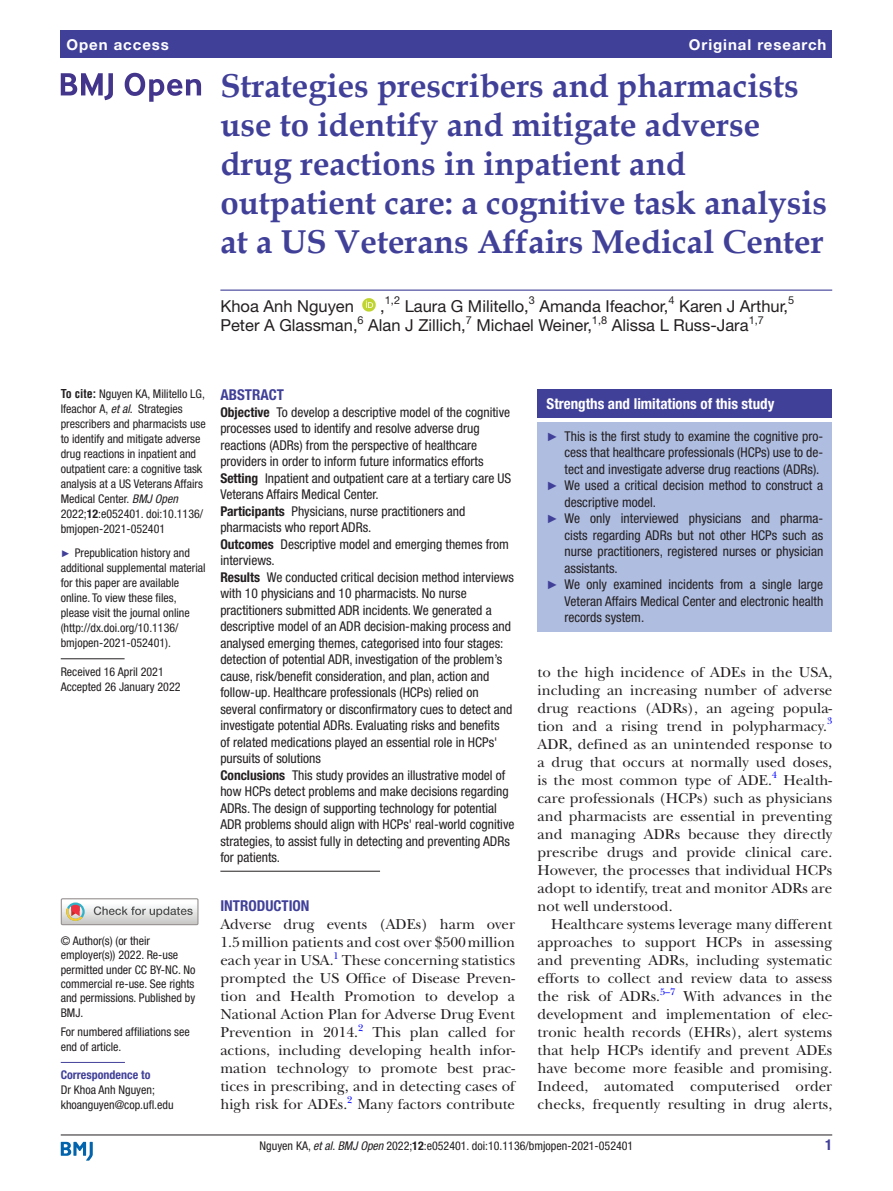
<style>
.page{position:relative;width:893px;height:1191px;background:#fff}
.page>*{position:absolute;margin:0;border:0;box-sizing:border-box;transform-origin:0 0}
.t1{font:700 33px/39px "Book Antiqua";color:#414099}
.t2{font:16.5px "Helvetica Neue LT Std";color:#231f20}
.t3{font:15px/18px "New Baskerville";color:#231f20;text-align:justify}
.t4{font:700 condensed 15px "Helvetica Neue LT Std";color:#fff}
.t5{font:700 15px "Helvetica Neue LT Std";letter-spacing:.065em;color:#fff}
.t6{font:700 condensed 15px "Helvetica Neue LT Std";color:#414099}
.t7{font:condensed 13.5px/16.5px "Helvetica Neue LT Std";color:#231f20}
.t8{font:condensed 12px/15px "Helvetica Neue LT Std";color:#231f20}
.t9{font:700 condensed 12px "Helvetica Neue LT Std";color:#414099}
.t10{font:10.95px "Helvetica Neue LT Std";color:#231f20}
.t11{font:9.9px "New Baskerville";color:#00f}
.s1{font-family:"Helvetica LT Std";font-weight:700}
.s2{font-style:italic}
.s3{font-weight:700}
.s4{font-family:"Arial";font-stretch:normal;font-size:9.75px;color:#414099}
.s5{font-family:"Arial";font-stretch:normal;font-size:12px;color:#414099}
</style>
<div class="page">
<hr style="left:61px;top:1134px;width:771px;height:1px;background:#231f20">
<svg style="left:61px;top:1141px;width:32px;height:19px"></svg>
<div style="left:61px;top:31px;width:771px;height:27px;background:#414099"></div>
<hr style="left:220px;top:289px;width:612px;height:2px;background:#414099">
<svg style="left:362px;top:298px;width:14px;height:14px"></svg>
<hr style="left:61px;top:658px;width:64px;height:1px;background:#231f20">
<hr style="left:61px;top:1062px;width:64px;height:1px;background:#414099">
<svg style="left:61px;top:73px;width:52px;height:27px"></svg>
<svg style="left:125px;top:73px;width:76px;height:29px"></svg>
<div style="left:61px;top:898px;width:138px;height:27px;border:1px solid #969090"></div>
<svg style="left:61px;top:898px;width:137px;height:26px"></svg>
<hr style="left:220px;top:871px;width:160px;height:1px;background:#231f20">
<div style="left:538px;top:389px;width:294px;height:29px;background:#414099"></div>
<div style="left:538px;top:422px;width:294px;height:209px;background:#afbde1"></div>
<p class="t5" style="left:66px;top:35px;width:104px">Open access</p>
<p class="t5" style="left:689px;top:35px;width:139px">Original research</p>
<h1 class="t1" style="left:220px;top:66px;width:608px">Strategies prescribers and pharmacists use to identify and mitigate adverse drug reactions in inpatient and outpatient care: a cognitive task analysis at a US Veterans Affairs Medical Center</h1>
<p class="t10" style="left:385px;top:294px;width:17px">1,2</p>
<p class="t2" style="left:405px;top:296px;width:126px">Laura G Militello,</p>
<p class="t10" style="left:529px;top:294px;width:8px">3</p>
<p class="t2" style="left:539px;top:296px;width:130px">Amanda Ifeachor,</p>
<p class="t10" style="left:668px;top:294px;width:8px">4</p>
<p class="t2" style="left:679px;top:296px;width:111px">Karen J Arthur,</p>
<p class="t10" style="left:788px;top:294px;width:8px">5</p>
<p class="t2" style="left:220px;top:296px;width:135px">Khoa Anh Nguyen</p>
<p class="t2" style="left:380px;top:296px;width:6px">,</p>
<p class="t2" style="left:220px;top:315px;width:139px">Peter A Glassman,</p>
<p class="t10" style="left:358px;top:313px;width:8px">6</p>
<p class="t2" style="left:368px;top:315px;width:99px">Alan J Zillich,</p>
<p class="t10" style="left:466px;top:313px;width:8px">7</p>
<p class="t2" style="left:476px;top:315px;width:117px">Michael Weiner,</p>
<p class="t10" style="left:592px;top:313px;width:17px">1,8</p>
<p class="t2" style="left:612px;top:315px;width:138px">Alissa L Russ-Jara</p>
<p class="t10" style="left:749px;top:313px;width:17px">1,7</p>
<p class="t8" style="left:61px;top:386px;width:147px"><span class="s1">To cite:</span> Nguyen KA, Militello LG,<br>Ifeachor A, <span class="s2">et al</span>. Strategies prescribers and pharmacists use to identify and mitigate adverse drug reactions in inpatient and outpatient care: a cognitive task analysis at a US Veterans Affairs<br>Medical Center. <span class="s2">BMJ Open<br></span>2022;<span class="s3">12</span>:e052401. doi:10.1136/ bmjopen-2021-052401</p>
<p class="t8" style="left:61px;top:545px;width:146px"><span class="s4">►</span> Prepublication history and additional supplemental material for this paper are available online. To view these files, please visit the journal online (http://dx.doi.org/10.1136/ bmjopen-2021-052401).</p>
<p class="t8" style="left:61px;top:664px;width:121px">Received 16 April 2021<br>Accepted 26 January 2022</p>
<p class="t8" style="left:61px;top:933px;width:136px;line-height:14.4px">© Author(s) (or their employer(s)) 2022. Re-use permitted under CC BY-NC. No commercial re-use. See rights and permissions. Published by<br>BMJ.</p>
<p class="t8" style="left:61px;top:1024px;width:130px">For numbered affiliations see end of article.</p>
<p class="t9" style="left:61px;top:1067px;width:91px">Correspondence to</p>
<p class="t8" style="left:61px;top:1082px;width:114px">Dr Khoa Anh Nguyen; khoanguyen@cop.ufl.edu</p>
<p class="t6" style="left:220px;top:386px;width:65px">ABSTRACT</p>
<p class="t7" style="left:220px;top:403px;width:296px"><span class="s3">Objective</span> To develop a descriptive model of the cognitive processes used to identify and resolve adverse drug reactions (ADRs) from the perspective of healthcare providers in order to inform future informatics efforts <span class="s3">Setting</span> Inpatient and outpatient care at a tertiary care US Veterans Affairs Medical Center.<br><span class="s3">Participants</span> Physicians, nurse practitioners and pharmacists who report ADRs.<br><span class="s3">Outcomes</span> Descriptive model and emerging themes from interviews.<br><span class="s3">Results</span> We conducted critical decision method interviews with 10 physicians and 10 pharmacists. No nurse practitioners submitted ADR incidents. We generated a descriptive model of an ADR decision-making process and analysed emerging themes, categorised into four stages: detection of potential ADR, investigation of the problem’s cause, risk/benefit consideration, and plan, action and follow-up. Healthcare professionals (HCPs) relied on several confirmatory or disconfirmatory cues to detect and investigate potential ADRs. Evaluating risks and benefits<br>of related medications played an essential role in HCPs' pursuits of solutions<br><span class="s3">Conclusions</span> This study provides an illustrative model of how HCPs detect problems and make decisions regarding ADRs. The design of supporting technology for potential ADR problems should align with HCPs' real-world cognitive strategies, to assist fully in detecting and preventing ADRs for patients.</p>
<p class="t6" style="left:220px;top:897px;width:91px">INTRODUCTION</p>
<p class="t3" style="left:220px;top:915px;width:296px">Adverse drug events (ADEs) harm over 1.5million patients and cost over $500million each year in USA.</p>
<p class="t11" style="left:334px;top:949px;width:7px">1</p>
<p class="t3" style="left:220px;top:951px;width:296px;text-indent:121px">These concerning statistics prompted the US Office of Disease Preven&shy;tion and Health Promotion to develop a National Action Plan for Adverse Drug Event Prevention in 2014.</p>
<p class="t11" style="left:358px;top:1021px;width:7px">2</p>
<p class="t3" style="left:220px;top:1023px;width:296px;text-indent:152px">This plan called for actions, including developing health infor&shy;mation technology to promote best prac&shy;tices in prescribing, and in detecting cases of high risk for ADEs.<sup>2</sup> Many factors contribute</p>
<p class="t4" style="left:547px;top:395px;width:229px">Strengths and limitations of this study</p>
<p class="t7" style="left:547px;top:428px;width:278px"><span class="s5">►</span> This is the first study to examine the cognitive pro-</p>
<p class="t7" style="left:565px;top:444px;width:260px">cess that healthcare professionals (HCPs) use to de-</p>
<p class="t7" style="left:565px;top:461px;width:256px">tect and investigate adverse drug reactions (ADRs).</p>
<p class="t7" style="left:547px;top:477px;width:278px"><span class="s5">►</span> We used a critical decision method to construct a</p>
<p class="t7" style="left:565px;top:494px;width:93px">descriptive model.</p>
<p class="t7" style="left:547px;top:510px;width:278px"><span class="s5">►</span> We only interviewed physicians and pharma-</p>
<p class="t7" style="left:565px;top:527px;width:260px">cists regarding ADRs but not other HCPs such as</p>
<p class="t7" style="left:565px;top:543px;width:260px">nurse practitioners, registered nurses or physician</p>
<p class="t7" style="left:565px;top:560px;width:55px">assistants.</p>
<p class="t7" style="left:547px;top:576px;width:278px"><span class="s5">►</span> We only examined incidents from a single large</p>
<p class="t7" style="left:565px;top:593px;width:260px">Veteran Affairs Medical Center and electronic health</p>
<p class="t7" style="left:565px;top:609px;width:81px">records system.</p>
<p class="t3" style="left:538px;top:663px;width:296px">to the high incidence of ADEs in the USA, including an increasing number of adverse drug reactions (ADRs), an ageing popula&shy;tion and a rising trend in polypharmacy.<sup>3<br></sup>ADR, defined as an unintended response to a drug that occurs at normally used doses, is the most common type of ADE.</p>
<p class="t11" style="left:772px;top:769px;width:7px">4</p>
<p class="t3" style="left:538px;top:771px;width:296px;text-indent:246px">Health&shy;care professionals (HCPs) such as physicians and pharmacists are essential in preventing and managing ADRs because they directly prescribe drugs and provide clinical care.<br>However, the processes that individual HCPs adopt to identify, treat and monitor ADRs are not well understood.</p>
<p class="t3" style="left:538px;top:915px;width:296px;text-indent:13px">Healthcare systems leverage many different approaches to support HCPs in assessing and preventing ADRs, including systematic efforts to collect and review data to assess the risk of ADRs.<sup>5–7</sup></p>
<p class="t3" style="left:538px;top:987px;width:296px;text-indent:146px">With advances in the development and implementation of elec&shy;tronic health records (EHRs), alert systems that help HCPs identify and prevent ADEs have become more feasible and promising.<br>Indeed, automated computerised order checks, frequently resulting in drug alerts,</p>
<p class="t8" style="left:260px;top:1137px;width:375px">Nguyen KA, <span class="s2">et al</span>. <span class="s2">BMJ Open</span> 2022;<span class="s3">12</span>:e052401. doi:10.1136/bmjopen-2021-052401</p>
<p class="t6" style="left:825px;top:1135px;width:9px">1</p>
</div>
